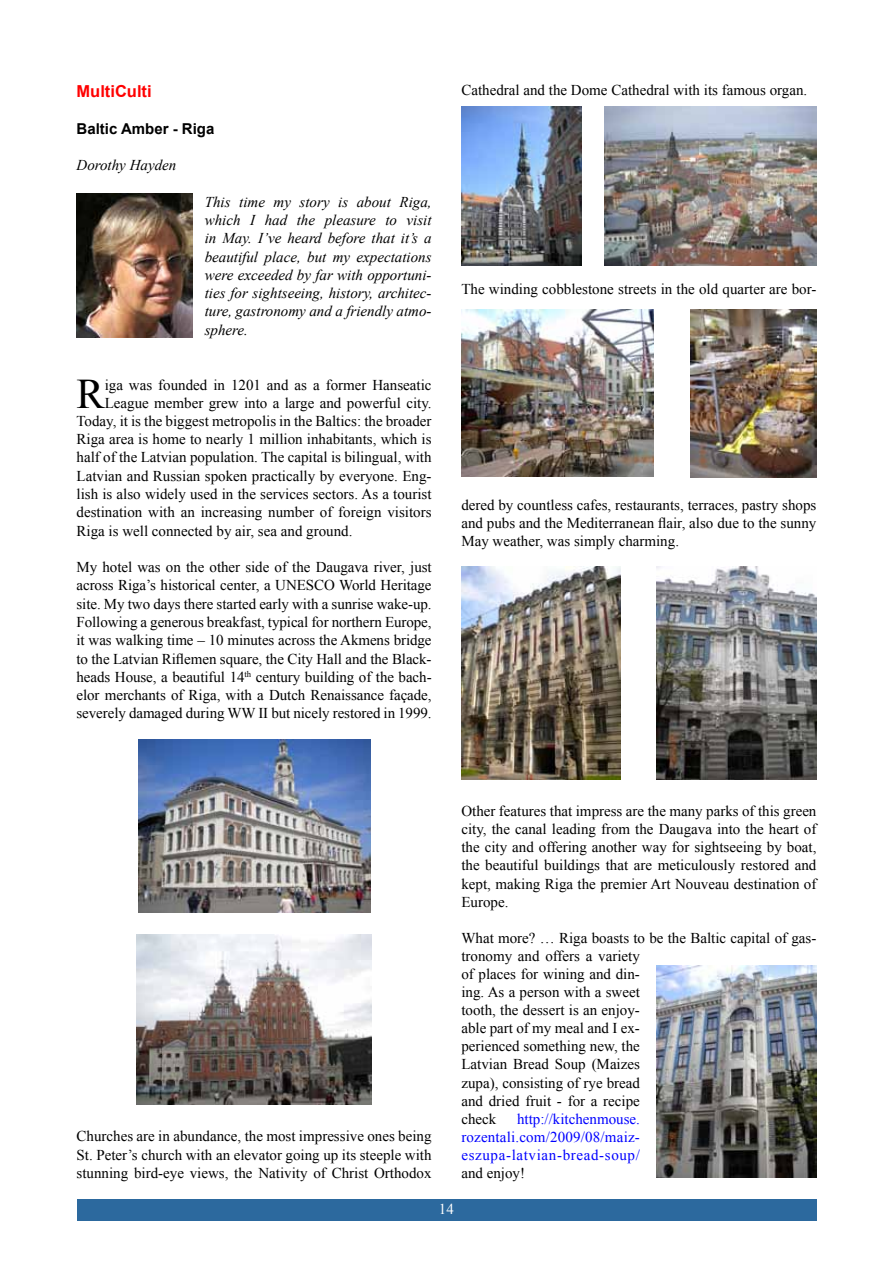
<style>
.page{position:relative;width:893px;height:1263px;background:#fff}
.page>*{position:absolute;margin:0;border:0;box-sizing:border-box;transform-origin:0 0}
.t1{font:42.15px "Times New Roman";color:#000}
.t2{font:700 16.5px "Arial";color:#f00}
.t3{font:15px/18.1px "Times New Roman";color:#000;text-align:justify}
.t4{font:italic 15px/18.3px "Times New Roman";color:#000;text-align:justify}
.t5{font:15px/18.1px "Times New Roman";letter-spacing:.015em;color:#00f;text-align:justify}
.t6{font:700 15px "Arial";color:#000}
.t7{font:15px "Times New Roman";color:#fff}
</style>
<div class="page">
<div style="left:77px;top:1199px;width:739px;height:21px;background:#2c699e"></div>
<img style="left:138px;top:740px;width:232px;height:172px">
<img style="left:137px;top:934px;width:234px;height:171px">
<img style="left:77px;top:193px;width:115px;height:145px">
<img style="left:462px;top:106px;width:119px;height:160px">
<img style="left:605px;top:107px;width:211px;height:158px">
<img style="left:461px;top:310px;width:192px;height:166px">
<img style="left:691px;top:310px;width:125px;height:167px">
<img style="left:657px;top:567px;width:159px;height:212px">
<img style="left:461px;top:567px;width:160px;height:212px">
<img style="left:657px;top:965px;width:159px;height:213px">
<p class="t2" style="left:77px;top:80px;width:77px">MultiCulti</p>
<p class="t6" style="left:77px;top:118px;width:139px">Baltic Amber - Riga</p>
<p class="t4" style="left:77px;top:156px;width:101px">Dorothy Hayden</p>
<p class="t4" style="left:205px;top:192px;width:228px">This time my story is about Riga, which I had the pleasure to visit in May. I’ve heard before that it’s a beautiful place, but my expectations were exceeded by far with opportuni&shy;ties for sightseeing, history, architec&shy;ture, gastronomy and a friendly atmo&shy;sphere.</p>
<h1 class="t1" style="left:77px;top:365px;width:30px">R</h1>
<p class="t3" style="left:105px;top:375px;width:328px">iga was founded in 1201 and as a former Hanseatic</p>
<p class="t3" style="left:105px;top:393px;width:328px">League member grew into a large and powerful city.</p>
<p class="t3" style="left:77px;top:411px;width:357px">Today, it is the biggest metropolis in the Baltics: the broader</p>
<p class="t3" style="left:77px;top:430px;width:357px">Riga area is home to nearly 1 million inhabitants, which is</p>
<p class="t3" style="left:77px;top:448px;width:357px">half of the Latvian population. The capital is bilingual, with</p>
<p class="t3" style="left:77px;top:466px;width:357px">Latvian and Russian spoken practically by everyone. Eng-</p>
<p class="t3" style="left:77px;top:485px;width:357px">lish is also widely used in the services sectors. As a tourist</p>
<p class="t3" style="left:77px;top:503px;width:357px">destination with an increasing number of foreign visitors</p>
<p class="t3" style="left:77px;top:521px;width:277px">Riga is well connected by air, sea and ground.</p>
<p class="t3" style="left:77px;top:558px;width:357px">My hotel was on the other side of the Daugava river, just across Riga’s historical center, a UNESCO World Heritage site. My two days there started early with a sunrise wake-up.<br>Following a generous breakfast, typical for northern Europe, it was walking time – 10 minutes across the Akmens bridge to the Latvian Riflemen square, the City Hall and the Black&shy;heads House, a beautiful 14<sup>th</sup> century building of the bach&shy;elor merchants of Riga, with a Dutch Renaissance façade, severely damaged during WW II but nicely restored in 1999.</p>
<p class="t3" style="left:461px;top:81px;width:347px">Cathedral and the Dome Cathedral with its famous organ.</p>
<p class="t3" style="left:461px;top:279px;width:357px">The winding cobblestone streets in the old quarter are bor-</p>
<p class="t3" style="left:461px;top:495px;width:357px">dered by countless cafes, restaurants, terraces, pastry shops and pubs and the Mediterranean flair, also due to the sunny May weather, was simply charming.</p>
<p class="t3" style="left:77px;top:1127px;width:357px">Churches are in abundance, the most impressive ones being St. Peter’s church with an elevator going up its steeple with stunning bird-eye views, the Nativity of Christ Orthodox</p>
<p class="t3" style="left:461px;top:802px;width:357px">Other features that impress are the many parks of this green city, the canal leading from the Daugava into the heart of the city and offering another way for sightseeing by boat, the beautiful buildings that are meticulously restored and kept, making Riga the premier Art Nouveau destination of Europe.</p>
<p class="t3" style="left:461px;top:928px;width:357px;text-align:left">What more? … Riga boasts to be the Baltic capital of gas&shy;tronomy and offers a variety<br>of places for wining and din-<br>ing. As a person with a sweet<br>tooth, the dessert is an enjoy-<br>able part of my meal and I ex-<br>perienced something new, the<br>Latvian Bread Soup (Maizes<br>zupa), consisting of rye bread<br>and dried fruit - for a recipe<br>check</p>
<p class="t5" style="left:461px;top:1109px;width:180px;text-indent:56px">http://kitchenmouse. rozentali.com/2009/08/maiz&shy;eszupa-latvian-bread-soup/</p>
<p class="t3" style="left:461px;top:1164px;width:65px">and enjoy!</p>
<p class="t7" style="left:439px;top:1199px;width:16px">14</p>
</div>
